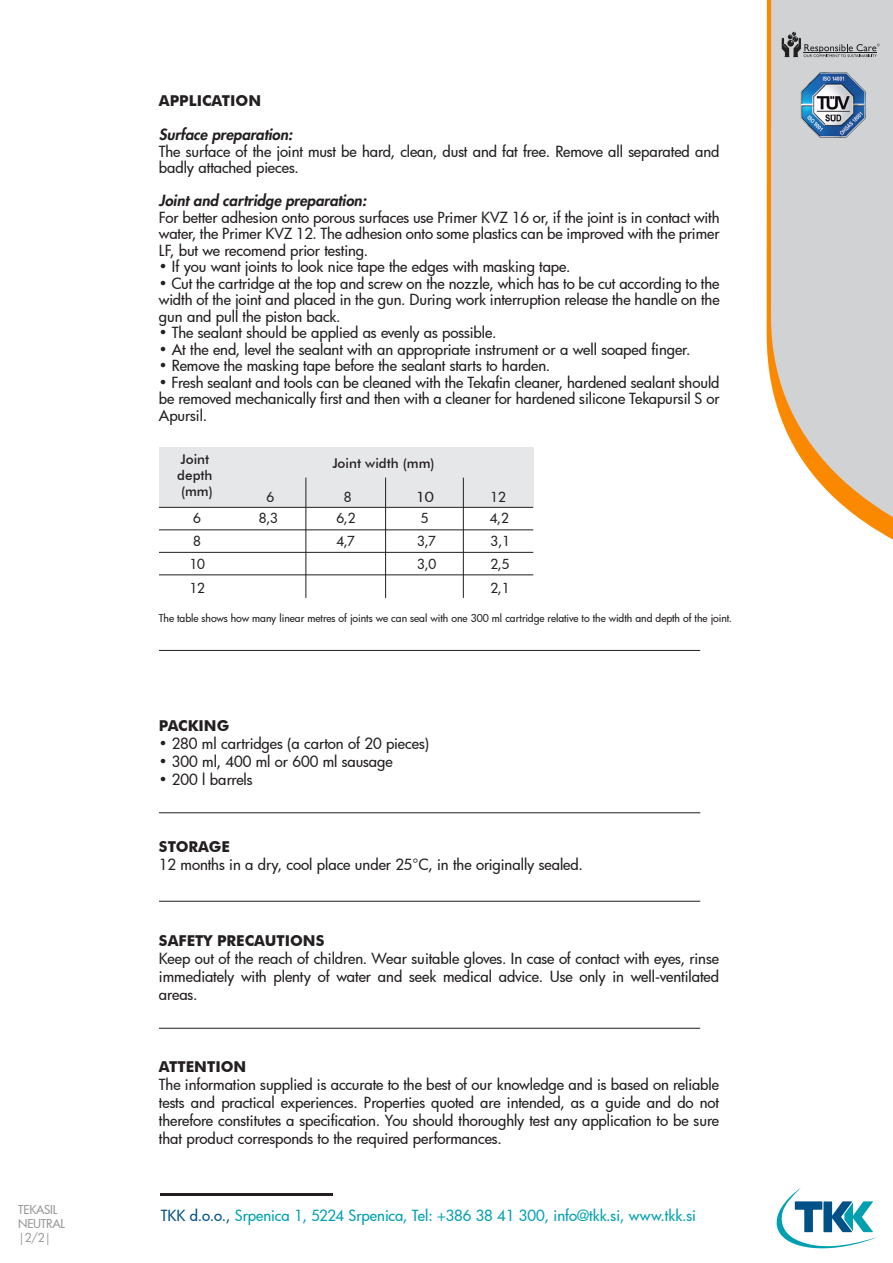
<style>
.page{position:relative;width:893px;height:1263px;background:#fff}
.page>*{position:absolute;margin:0;border:0;box-sizing:border-box;transform-origin:0 0}
.t1{font:500 15px/16.5px "Futura";letter-spacing:-.005em;color:#231f20;text-align:justify}
.t2{font:500 15px "Futura";color:#00a0b0}
.t3{font:700 15px "Futura BT";color:#231f20}
.t4{font:italic 800 15px "Futura Std";color:#231f20}
.t5{font:500 13.5px "Futura";color:#231f20}
.t6{font:500 13.5px/16.2px "Futura BT";color:#231f20}
.t7{font:500 13.5px "Futura";color:#231f20;scale:1.16 1}
.t8{font:500 12px/14.4px "Futura";letter-spacing:-.025em;color:#97999c}
.t9{font:500 10.5px "Futura";letter-spacing:-.005em;color:#231f20}
.s1{color:#005187}
</style>
<div class="page">
<hr style="left:767px;top:0;width:4px;height:382px;background:#fa8900">
<svg style="left:771px;top:0;width:122px;height:540px;background:#d8d2cc"></svg>
<hr style="left:161px;top:1193px;width:172px;height:2px;background:#231f20">
<svg style="left:776px;top:1188px;width:101px;height:61px"></svg>
<svg style="left:782px;top:32px;width:98px;height:25px;background:#aaaaac"></svg>
<img style="left:800px;top:72px;width:66px;height:66px">
<div style="left:159px;top:448px;width:374px;height:59px;background:#e6e7e9"></div>
<hr style="left:159px;top:507px;width:374px;height:1px;background:#231f20">
<hr style="left:159px;top:529px;width:374px;height:1px;background:#231f20">
<hr style="left:159px;top:552px;width:374px;height:1px;background:#231f20">
<hr style="left:159px;top:574px;width:374px;height:1px;background:#231f20">
<hr style="left:385px;top:478px;width:1px;height:120px;background:#231f20">
<hr style="left:463px;top:478px;width:1px;height:120px;background:#231f20">
<hr style="left:305px;top:478px;width:1px;height:120px;background:#231f20">
<hr style="left:159px;top:650px;width:541px;height:1px;background:#231f20">
<hr style="left:159px;top:901px;width:541px;height:1px;background:#231f20">
<hr style="left:159px;top:812px;width:541px;height:1px;background:#231f20">
<hr style="left:159px;top:1028px;width:541px;height:1px;background:#231f20">
<p class="t3" style="left:159px;top:91px;width:104px">APPLICATION</p>
<p class="t4" style="left:159px;top:125px;width:135px">Surface preparation:</p>
<p class="t1" style="left:159px;top:143px;width:562px">The surface of the joint must be hard, clean, dust and fat free. Remove all separated and badly attached pieces.</p>
<p class="t4" style="left:159px;top:191px;width:209px">Joint and cartridge preparation:</p>
<p class="t1" style="left:159px;top:209px;width:562px">For better adhesion onto porous surfaces use Primer KVZ 16 or, if the joint is in contact with water, the Primer KVZ 12. The adhesion onto some plastics can be improved with the primer LF, but we recomend prior testing.</p>
<p class="t1" style="left:159px;top:258px;width:413px">• If you want joints to look nice tape the edges with masking tape.</p>
<p class="t1" style="left:159px;top:275px;width:562px">• Cut the cartridge at the top and screw on the nozzle, which has to be cut according to the width of the joint and placed in the gun. During work interruption release the handle on the gun and pull the piston back.</p>
<p class="t1" style="left:159px;top:324px;width:339px">• The sealant should be applied as evenly as possible.</p>
<p class="t1" style="left:159px;top:341px;width:533px">• At the end, level the sealant with an appropriate instrument or a well soaped finger.</p>
<p class="t1" style="left:159px;top:357px;width:393px">• Remove the masking tape before the sealant starts to harden.</p>
<p class="t1" style="left:159px;top:374px;width:562px">• Fresh sealant and tools can be cleaned with the Tekafin cleaner, hardened sealant should be removed mechanically first and then with a cleaner for hardened silicone Tekapursil S or Apursil.</p>
<p class="t6" style="left:177px;top:451px;width:37px">Joint depth (mm)</p>
<p class="t6" style="left:332px;top:455px;width:104px">Joint width (mm)</p>
<p class="t5" style="left:193px;top:509px;width:9px">6</p>
<p class="t5" style="left:259px;top:509px;width:20px">8,3</p>
<p class="t5" style="left:336px;top:509px;width:21px">6,2</p>
<p class="t5" style="left:421px;top:509px;width:9px">5</p>
<p class="t5" style="left:490px;top:509px;width:21px">4,2</p>
<p class="t5" style="left:193px;top:532px;width:9px">8</p>
<p class="t5" style="left:336px;top:532px;width:20px">4,7</p>
<p class="t5" style="left:417px;top:532px;width:20px">3,7</p>
<p class="t5" style="left:491px;top:532px;width:21px">3,1</p>
<p class="t5" style="left:189px;top:555px;width:17px">10</p>
<p class="t5" style="left:417px;top:555px;width:21px">3,0</p>
<p class="t5" style="left:491px;top:555px;width:20px">2,5</p>
<p class="t5" style="left:189px;top:578px;width:17px">12</p>
<p class="t5" style="left:491px;top:578px;width:20px">2,1</p>
<p class="t5" style="left:266px;top:488px;width:9px">6</p>
<p class="t5" style="left:344px;top:488px;width:9px">8</p>
<p class="t7" style="left:416px;top:488px;width:17px">10</p>
<p class="t5" style="left:490px;top:488px;width:17px">12</p>
<p class="t9" style="left:159px;top:611px;width:574px">The table shows how many linear metres of joints we can seal with one 300 ml cartridge relative to the width and depth of the joint.</p>
<p class="t3" style="left:159px;top:716px;width:72px">PACKING</p>
<p class="t1" style="left:159px;top:734px;width:272px">• 280 ml cartridges (a carton of 20 pieces)</p>
<p class="t1" style="left:159px;top:752px;width:235px">• 300 ml, 400 ml or 600 ml sausage</p>
<p class="t1" style="left:159px;top:770px;width:95px">• 200 l barrels</p>
<p class="t3" style="left:159px;top:837px;width:72px">STORAGE</p>
<p class="t1" style="left:159px;top:856px;width:425px">12 months in a dry, cool place under 25°C, in the originally sealed.</p>
<p class="t3" style="left:159px;top:931px;width:167px">SAFETY PRECAUTIONS</p>
<p class="t1" style="left:159px;top:949px;width:562px;line-height:18px">Keep out of the reach of children. Wear suitable gloves. In case of contact with eyes, rinse immediately with plenty of water and seek medical advice. Use only in well-ventilated areas.</p>
<p class="t3" style="left:159px;top:1057px;width:89px">ATTENTION</p>
<p class="t1" style="left:159px;top:1075px;width:562px;line-height:18px">The information supplied is accurate to the best of our knowledge and is based on reliable tests and practical experiences. Properties quoted are intended, as a guide and do not therefore constitutes a specification. You should thoroughly test any application to be sure that product corresponds to the required performances.</p>
<p class="t8" style="left:18px;top:1202px;width:48px">TEKASIL<br>NEUTRAL |2/2|</p>
<p class="t2" style="left:161px;top:1205px;width:537px"><span class="s1">TKK d.o.o.,</span> Srpenica 1, 5224 Srpenica, Tel: +386 38 41 300, info@tkk.si, www.tkk.si</p>
</div>
